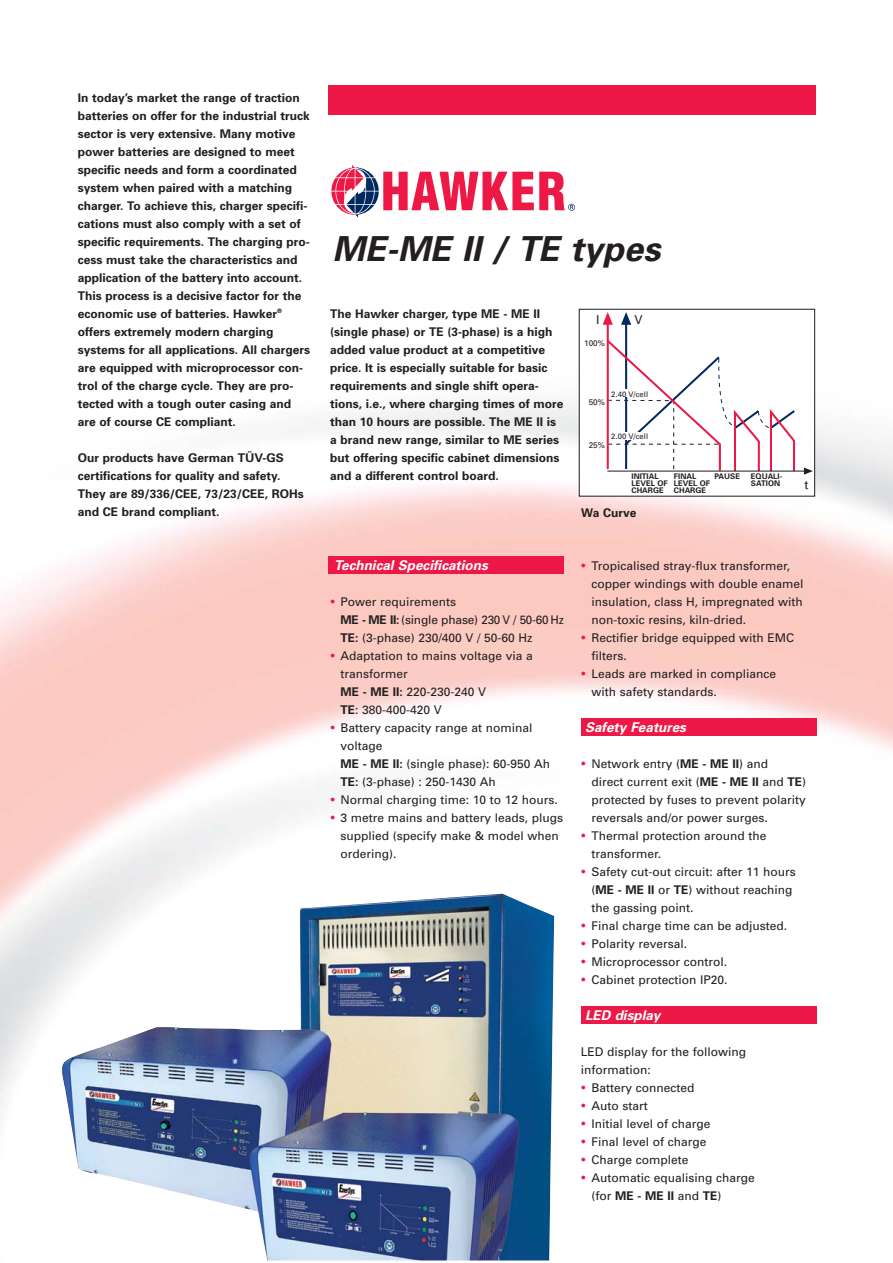
<style>
.page{position:relative;width:893px;height:1263px;background:#fff}
.page>*{position:absolute;margin:0;border:0;box-sizing:border-box;transform-origin:0 0}
.t1{font:italic 700 34.5px "Univers";color:#231f20}
.t2{font:italic 700 13.5px "Univers";color:#fff}
.t3{font:12.3px "Univers";color:#231f20}
.t4{font:700 12px/18px "Univers";color:#231f20}
.t5{font:12px/18px "Univers";color:#231f20}
.t6{font:8.1px "Univers";color:#231f20}
.t7{font:700 7.8px/6.9px "Univers";color:#231f20}
.t8{font:7.8px "Univers";color:#231f20}
.s1{font-weight:700;font-size:15px;color:#ed1846}
.s2{font-weight:700}
</style>
<div class="page">
<img style="left:0;top:308px;width:892px;height:800px">
<div style="left:581px;top:718px;width:235px;height:17px;background:#ed1846"></div>
<div style="left:328px;top:85px;width:488px;height:30px;background:#ed1846"></div>
<svg style="left:331px;top:165px;width:244px;height:52px"></svg>
<div style="left:329px;top:556px;width:235px;height:17px;background:#ed1846"></div>
<div style="left:581px;top:1007px;width:235px;height:17px;background:#ed1846"></div>
<img style="left:61px;top:894px;width:493px;height:367px">
<div style="left:579px;top:309px;width:236px;height:188px;background:#fff;border:1px solid #231f20"></div>
<hr style="left:625px;top:324px;width:2px;height:145px;background:#002a5f">
<svg style="left:621px;top:312px;width:10px;height:13px"></svg>
<hr style="left:607px;top:324px;width:2px;height:145px;background:#ed1846">
<svg style="left:603px;top:312px;width:10px;height:13px"></svg>
<hr style="left:607px;top:471px;width:197px;height:1px;background:#231f20">
<svg style="left:804px;top:468px;width:9px;height:7px"></svg>
<svg style="left:606px;top:338px;width:191px;height:134px"></svg>
<div style="left:618px;top:390px;width:15px;height:7px;background:#fff"></div>
<div style="left:616px;top:433px;width:24px;height:7px;background:#fff"></div>
<p class="t4" style="left:78px;top:90px;width:234px">In today’s market the range of traction batteries on offer for the industrial truck sector is very extensive. Many motive power batteries are designed to meet specific needs and form a coordinated system when paired with a matching charger. To achieve this, charger specifi&shy;cations must also comply with a set of specific requirements. The charging pro&shy;cess must take the characteristics and application of the battery into account.<br>This process is a decisive factor for the economic use of batteries. Hawker<sup>® </sup>offers extremely modern charging systems for all applications. All chargers are equipped with microprocessor con&shy;trol of the charge cycle. They are pro&shy;tected with a tough outer casing and are of course CE compliant.</p>
<p class="t4" style="left:78px;top:450px;width:228px">Our products have German TÜV-GS certifications for quality and safety.<br>They are 89/336/CEE, 73/23/CEE, ROHs and CE brand compliant.</p>
<h1 class="t1" style="left:333px;top:236px;width:336px">ME-ME II / TE types</h1>
<p class="t4" style="left:330px;top:306px;width:235px">The Hawker charger, type ME - ME II (single phase) or TE (3-phase) is a high added value product at a competitive price. It is especially suitable for basic requirements and single shift opera - tions, i.e., where charging times of more than 10 hours are possible. The ME II is a brand new range, similar to ME series but offering specific cabinet dimensions and a different control board.</p>
<p class="t3" style="left:596px;top:315px;width:5px">I</p>
<p class="t3" style="left:634px;top:315px;width:10px">V</p>
<p class="t6" style="left:584px;top:340px;width:22px">100%</p>
<p class="t8" style="left:611px;top:391px;width:39px">2.40 V/cell</p>
<p class="t8" style="left:611px;top:434px;width:39px">2.00 V/cell</p>
<p class="t7" style="left:631px;top:474px;width:38px">INITIAL<br>LEVEL OF<br>CHARGE</p>
<p class="t7" style="left:674px;top:474px;width:38px">FINAL<br>LEVEL OF<br>CHARGE</p>
<p class="t7" style="left:714px;top:474px;width:27px">PAUSE</p>
<p class="t7" style="left:751px;top:474px;width:33px">EQUALI-<br>SATION</p>
<p class="t6" style="left:589px;top:400px;width:18px">50%</p>
<p class="t6" style="left:589px;top:442px;width:18px">25%</p>
<p class="t4" style="left:581px;top:504px;width:57px">Wa Curve</p>
<p class="t3" style="left:804px;top:480px;width:6px">t</p>
<p class="t2" style="left:334px;top:560px;width:158px">Technical Specifications</p>
<p class="t5" style="left:341px;top:594px;width:225px;text-indent:-10px"><span class="s1">•</span> Power requirements<br><span class="s2">ME - ME II:</span> (single phase) 230 V / 50-60 Hz<br><span class="s2">TE:</span> (3-phase) 230/400 V / 50-60 Hz</p>
<p class="t5" style="left:341px;top:648px;width:194px;text-indent:-10px"><span class="s1">•</span> Adaptation to mains voltage via a transformer<br><span class="s2">ME - ME II:</span> 220-230-240 V<br><span class="s2">TE</span>: 380-400-420 V</p>
<p class="t5" style="left:341px;top:720px;width:211px;text-indent:-10px"><span class="s1">•</span> Battery capacity range at nominal voltage<br><span class="s2">ME - ME II:</span> (single phase): 60-950 Ah<br><span class="s2">TE:</span> (3-phase) : 250-1430 Ah</p>
<p class="t5" style="left:330px;top:792px;width:229px"><span class="s1">•</span> Normal charging time: 10 to 12 hours.</p>
<p class="t5" style="left:341px;top:810px;width:224px;text-indent:-10px"><span class="s1">•</span> 3 metre mains and battery leads, plugs supplied (specify make &amp; model when ordering).</p>
<p class="t5" style="left:591px;top:558px;width:213px;text-indent:-10px"><span class="s1">•</span> Tropicalised stray-flux transformer, copper windings with double enamel insulation, class H, impregnated with non-toxic resins, kiln-dried.</p>
<p class="t5" style="left:591px;top:630px;width:204px;text-indent:-10px"><span class="s1">•</span> Rectifier bridge equipped with EMC filters.</p>
<p class="t5" style="left:591px;top:666px;width:186px;text-indent:-10px"><span class="s1">•</span> Leads are marked in compliance with safety standards.</p>
<p class="t2" style="left:585px;top:722px;width:105px">Safety Features</p>
<p class="t5" style="left:591px;top:756px;width:216px;text-indent:-11px"><span class="s1">•</span> Network entry (<span class="s2">ME - ME II</span>) and<br>direct current exit (<span class="s2">ME - ME II</span> and <span class="s2">TE</span>) protected by fuses to prevent polarity reversals and/or power surges.</p>
<p class="t5" style="left:591px;top:828px;width:176px;text-indent:-10px"><span class="s1">•</span> Thermal protection around the transformer.</p>
<p class="t5" style="left:591px;top:864px;width:206px;text-indent:-10px"><span class="s1">•</span> Safety cut-out circuit: after 11 hours (<span class="s2">ME - ME II</span> or <span class="s2">TE</span>) without reaching the gassing point.</p>
<p class="t5" style="left:581px;top:918px;width:208px"><span class="s1">•</span> Final charge time can be adjusted.</p>
<p class="t5" style="left:581px;top:936px;width:108px"><span class="s1">•</span> Polarity reversal.</p>
<p class="t5" style="left:581px;top:954px;width:148px"><span class="s1">•</span> Microprocessor control.</p>
<p class="t5" style="left:581px;top:972px;width:148px"><span class="s1">•</span> Cabinet protection IP20.</p>
<p class="t2" style="left:585px;top:1010px;width:80px">LED display</p>
<p class="t5" style="left:581px;top:1044px;width:167px">LED display for the following information:</p>
<p class="t5" style="left:581px;top:1080px;width:115px"><span class="s1">•</span> Battery connected</p>
<p class="t5" style="left:581px;top:1098px;width:68px"><span class="s1">•</span> Auto start</p>
<p class="t5" style="left:581px;top:1116px;width:131px"><span class="s1">•</span> Initial level of charge</p>
<p class="t5" style="left:581px;top:1134px;width:127px"><span class="s1">•</span> Final level of charge</p>
<p class="t5" style="left:581px;top:1152px;width:109px"><span class="s1">•</span> Charge complete</p>
<p class="t5" style="left:591px;top:1170px;width:165px;text-indent:-10px"><span class="s1">•</span> Automatic equalising charge (for <span class="s2">ME - ME II</span> and <span class="s2">TE</span>)</p>
</div>
